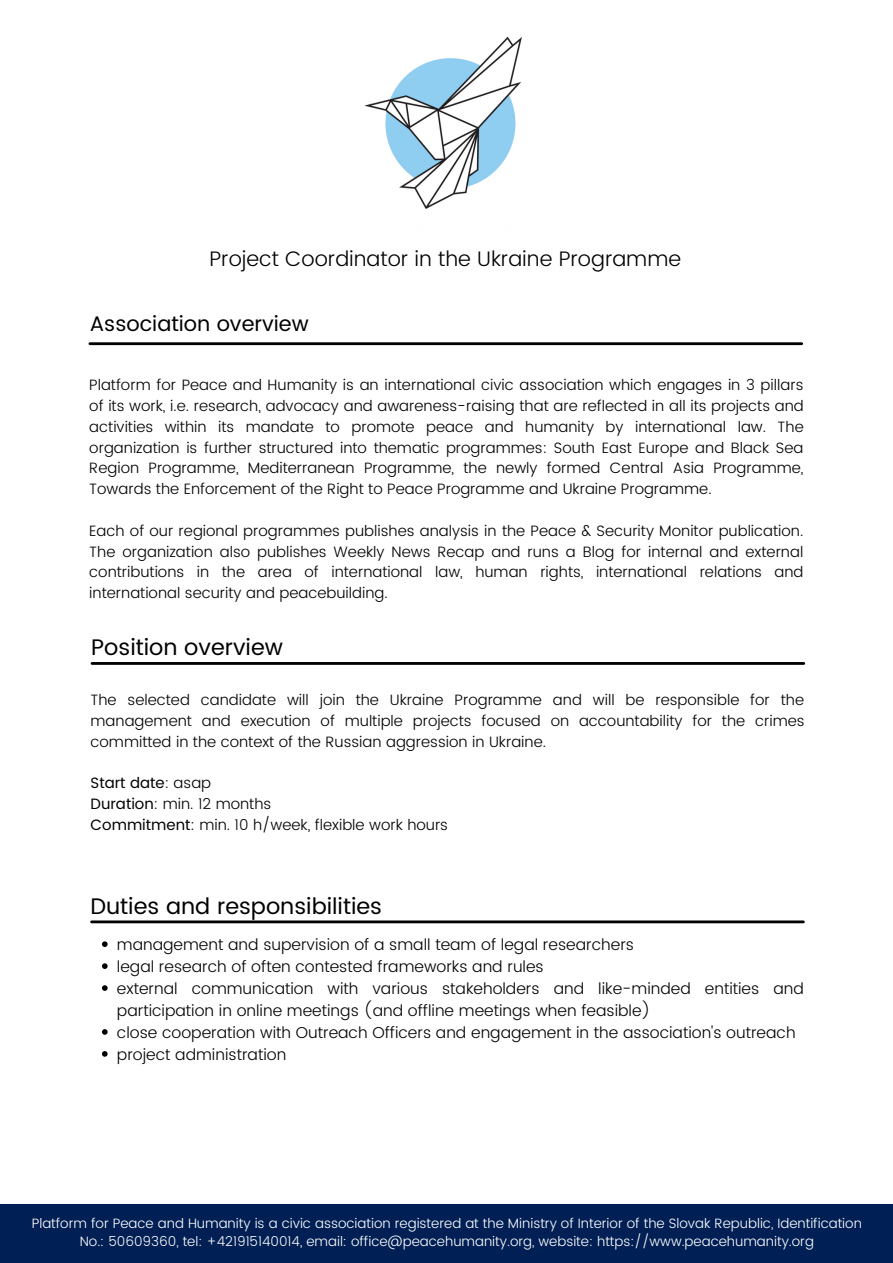
<style>
.page{position:relative;width:893px;height:1263px;background:#fff}
.page>*{position:absolute;margin:0;border:0;box-sizing:border-box;transform-origin:0 0}
.t1{font:22.5px "Poppins";color:#000}
.t2{font:300 21px "Poppins";color:#000}
.t3{font:21px "Poppins";color:#000}
.t4{font:300 15.75px/21.9px "Poppins";color:#000}
.t5{font:300 15px/20.9px "Poppins";color:#000;text-align:justify}
.t6{font:15px "Poppins";color:#000}
.t7{font:300 13.5px "Poppins";color:#fff}
.s1{font-weight:300}
.s2{font-weight:400}
</style>
<div class="page">
<div style="left:0;top:1204px;width:893px;height:59px;background:#001f54"></div>
<img style="left:364px;top:36px;width:158px;height:173px">
<hr style="left:90px;top:342px;width:711px;height:3px;background:#000">
<hr style="left:92px;top:662px;width:712px;height:3px;background:#000">
<svg style="left:102px;top:941px;width:6px;height:6px"></svg>
<svg style="left:102px;top:963px;width:6px;height:6px"></svg>
<svg style="left:102px;top:985px;width:6px;height:6px"></svg>
<svg style="left:102px;top:1029px;width:6px;height:6px"></svg>
<svg style="left:102px;top:1051px;width:6px;height:6px"></svg>
<hr style="left:92px;top:920px;width:711px;height:3px;background:#000">
<p class="t2" style="left:209px;top:247px;width:473px">Project Coordinator in the Ukraine Programme</p>
<p class="t3" style="left:90px;top:311px;width:220px">Association overview</p>
<p class="t5" style="left:89px;top:374px;width:716px">Platform for Peace and Humanity is an international civic association which engages in 3 pillars of its work, i.e. research, advocacy and awareness-raising that are reflected in all its projects and activities within its mandate to promote peace and humanity by international law. The organization is further structured into thematic programmes: South East Europe and Black Sea Region Programme, Mediterranean Programme, the newly formed Central Asia Programme, Towards the Enforcement of the Right to Peace Programme and Ukraine Programme.</p>
<p class="t5" style="left:89px;top:520px;width:715px">Each of our regional programmes publishes analysis in the Peace &amp; Security Monitor publication.<br>The organization also publishes Weekly News Recap and runs a Blog for internal and external contributions in the area of international law, human rights, international relations and international security and peacebuilding.</p>
<p class="t1" style="left:91px;top:634px;width:193px">Position overview</p>
<p class="t5" style="left:91px;top:689px;width:715px">The selected candidate will join the Ukraine Programme and will be responsible for the management and execution of multiple projects focused on accountability for the crimes committed in the context of the Russian aggression in Ukraine.</p>
<p class="t6" style="left:91px;top:774px;width:122px">Start date<span class="s1">: asap</span></p>
<p class="t5" style="left:91px;top:793px;width:182px"><span class="s2">Duration</span>: min. 12 months</p>
<p class="t5" style="left:91px;top:814px;width:359px"><span class="s2">Commitment</span>: min. 10 h/week, flexible work hours</p>
<p class="t1" style="left:90px;top:893px;width:293px">Duties and responsibilities</p>
<p class="t4" style="left:117px;top:933px;width:518px">management and supervision of a small team of legal researchers</p>
<p class="t4" style="left:117px;top:955px;width:428px">legal research of often contested frameworks and rules</p>
<p class="t4" style="left:117px;top:977px;width:688px">external communication with various stakeholders and like-minded entities and participation in online meetings (and offline meetings when feasible)</p>
<p class="t4" style="left:117px;top:1021px;width:680px">close cooperation with Outreach Officers and engagement in the association's outreach</p>
<p class="t4" style="left:117px;top:1043px;width:171px">project administration</p>
<p class="t7" style="left:32px;top:1215px;width:831px">Platform for Peace and Humanity is a civic association registered at the Ministry of Interior of the Slovak Republic, Identification</p>
<p class="t7" style="left:80px;top:1233px;width:736px">No.: 50609360, tel: +421915140014, email: office@peacehumanity.org, website: https://www.peacehumanity.org</p>
</div>
